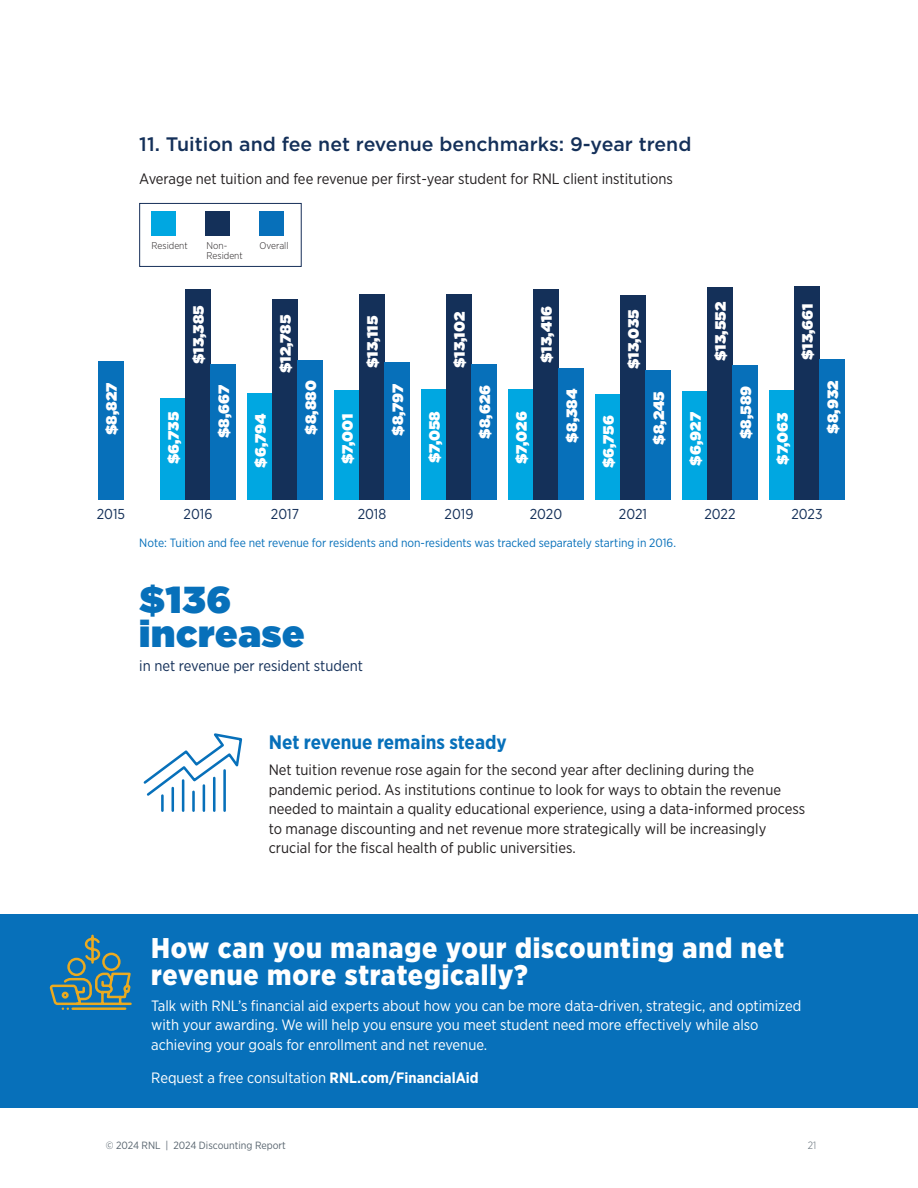
<style>
.page{position:relative;width:918px;height:1188px;background:#fff}
.page>*{position:absolute;margin:0;border:0;box-sizing:border-box;transform-origin:0 0}
.t1{font:900 37.5px/34.5px "Gotham";letter-spacing:.02em;color:#0770ba}
.t2{font:900 28.5px/27px "Gotham Narrow";letter-spacing:.03em;color:#fff}
.t3{font:500 19.5px "Gotham";color:#143059}
.t4{font:700 19.5px "Gotham Narrow";color:#0770ba}
.t5{font:15px/19.5px "Gotham Narrow";color:#231f20}
.t6{font:15px/19.5px "Gotham Narrow";color:#fff}
.t7{font:900 15px "Gotham";letter-spacing:.005em;color:#fff}
.t8{font:15px "Gotham Narrow";color:#143059}
.t9{font:14.4px "Gotham Narrow";color:#143059}
.t10{font:12px "Gotham Narrow";color:#0770ba}
.t11{font:10.5px "Gotham Narrow";color:#5a6670}
.t12{font:300 10.5px "Gotham Narrow";color:#5a6670}
.t13{font:300 9.75px/10.5px "Gotham Narrow";color:#231f20}
.s1{font-weight:700}
</style>
<div class="page">
<div style="left:152px;top:211px;width:24px;height:24px;background:#00a7e1"></div>
<div style="left:206px;top:211px;width:24px;height:24px;background:#143059"></div>
<div style="left:260px;top:211px;width:24px;height:24px;background:#0770ba"></div>
<div style="left:139px;top:203px;width:163px;height:64px;border:1px solid #172f59"></div>
<div style="left:0;top:914px;width:918px;height:193px;background:#0770ba"></div>
<svg style="left:50px;top:934px;width:82px;height:76px"></svg>
<svg style="left:143px;top:733px;width:100px;height:79px"></svg>
<div style="left:98px;top:361px;width:26px;height:139px;background:#0770ba"></div>
<div style="left:160px;top:398px;width:25px;height:102px;background:#00a7e1"></div>
<div style="left:185px;top:289px;width:26px;height:211px;background:#143059"></div>
<div style="left:211px;top:364px;width:25px;height:136px;background:#0770ba"></div>
<div style="left:247px;top:393px;width:25px;height:107px;background:#00a7e1"></div>
<div style="left:272px;top:299px;width:26px;height:201px;background:#143059"></div>
<div style="left:298px;top:360px;width:25px;height:140px;background:#0770ba"></div>
<div style="left:421px;top:389px;width:25px;height:111px;background:#00a7e1"></div>
<div style="left:446px;top:294px;width:26px;height:206px;background:#143059"></div>
<div style="left:472px;top:364px;width:25px;height:136px;background:#0770ba"></div>
<div style="left:508px;top:390px;width:25px;height:110px;background:#00a7e1"></div>
<div style="left:533px;top:289px;width:26px;height:211px;background:#143059"></div>
<div style="left:559px;top:368px;width:25px;height:132px;background:#0770ba"></div>
<div style="left:595px;top:394px;width:25px;height:106px;background:#00a7e1"></div>
<div style="left:620px;top:295px;width:26px;height:205px;background:#143059"></div>
<div style="left:646px;top:371px;width:25px;height:129px;background:#0770ba"></div>
<div style="left:682px;top:391px;width:25px;height:109px;background:#00a7e1"></div>
<div style="left:707px;top:287px;width:26px;height:213px;background:#143059"></div>
<div style="left:733px;top:365px;width:25px;height:135px;background:#0770ba"></div>
<div style="left:334px;top:390px;width:25px;height:110px;background:#00a7e1"></div>
<div style="left:359px;top:294px;width:26px;height:206px;background:#143059"></div>
<div style="left:385px;top:362px;width:25px;height:138px;background:#0770ba"></div>
<div style="left:769px;top:391px;width:25px;height:109px;background:#00a7e1"></div>
<div style="left:794px;top:286px;width:26px;height:214px;background:#143059"></div>
<div style="left:820px;top:359px;width:25px;height:141px;background:#0770ba"></div>
<h3 class="t3" style="left:139px;top:131px;width:554px">11. Tuition and fee net revenue benchmarks: 9-year trend</h3>
<p class="t5" style="left:139px;top:168px;width:535px">Average net tuition and fee revenue per first-year student for RNL client institutions</p>
<p class="t13" style="left:152px;top:240px;width:38px">Resident</p>
<p class="t13" style="left:207px;top:240px;width:38px">Non-<br>Resident</p>
<p class="t13" style="left:260px;top:240px;width:30px">Overall</p>
<p class="t7" style="left:101px;top:435px;width:54px;rotate:-90deg">$8,827</p>
<p class="t7" style="left:163px;top:464px;width:54px;rotate:-90deg">$6,735</p>
<p class="t7" style="left:188px;top:364px;width:61px;rotate:-90deg">$13,385</p>
<p class="t7" style="left:213px;top:438px;width:55px;rotate:-90deg">$8,667</p>
<p class="t7" style="left:250px;top:468px;width:56px;rotate:-90deg">$6,794</p>
<p class="t7" style="left:275px;top:373px;width:60px;rotate:-90deg">$12,785</p>
<p class="t7" style="left:300px;top:435px;width:56px;rotate:-90deg">$8,880</p>
<p class="t7" style="left:337px;top:464px;width:52px;rotate:-90deg">$7,001</p>
<p class="t7" style="left:362px;top:368px;width:54px;rotate:-90deg">$13,115</p>
<p class="t7" style="left:387px;top:436px;width:54px;rotate:-90deg">$8,797</p>
<p class="t7" style="left:424px;top:463px;width:54px;rotate:-90deg">$7,058</p>
<p class="t7" style="left:449px;top:368px;width:58px;rotate:-90deg">$13,102</p>
<p class="t7" style="left:474px;top:439px;width:55px;rotate:-90deg">$8,626</p>
<p class="t7" style="left:511px;top:464px;width:54px;rotate:-90deg">$7,026</p>
<p class="t7" style="left:536px;top:363px;width:59px;rotate:-90deg">$13,416</p>
<p class="t7" style="left:561px;top:443px;width:55px;rotate:-90deg">$8,384</p>
<p class="t7" style="left:598px;top:468px;width:55px;rotate:-90deg">$6,756</p>
<p class="t7" style="left:623px;top:369px;width:61px;rotate:-90deg">$13,035</p>
<p class="t7" style="left:648px;top:445px;width:55px;rotate:-90deg">$8,245</p>
<p class="t7" style="left:685px;top:466px;width:55px;rotate:-90deg">$6,927</p>
<p class="t7" style="left:710px;top:361px;width:61px;rotate:-90deg">$13,552</p>
<p class="t7" style="left:735px;top:439px;width:55px;rotate:-90deg">$8,589</p>
<p class="t9" style="left:97px;top:505px;width:30px">2015</p>
<p class="t9" style="left:184px;top:505px;width:30px">2016</p>
<p class="t9" style="left:271px;top:505px;width:30px">2017</p>
<p class="t9" style="left:358px;top:505px;width:30px">2018</p>
<p class="t9" style="left:445px;top:505px;width:30px">2019</p>
<p class="t9" style="left:530px;top:505px;width:34px">2020</p>
<p class="t9" style="left:619px;top:505px;width:30px">2021</p>
<p class="t10" style="left:139px;top:535px;width:538px">Note: Tuition and fee net revenue for residents and non-residents was tracked separately starting in 2016.</p>
<h1 class="t1" style="left:139px;top:582px;width:167px">$136 increase</h1>
<p class="t8" style="left:139px;top:657px;width:225px">in net revenue per resident student</p>
<p class="t9" style="left:704px;top:505px;width:33px">2022</p>
<p class="t7" style="left:772px;top:465px;width:54px;rotate:-90deg">$7,063</p>
<p class="t7" style="left:797px;top:360px;width:59px;rotate:-90deg">$13,661</p>
<p class="t7" style="left:822px;top:434px;width:54px;rotate:-90deg">$8,932</p>
<p class="t9" style="left:791px;top:505px;width:33px">2023</p>
<h3 class="t4" style="left:269px;top:730px;width:240px">Net revenue remains steady</h3>
<p class="t5" style="left:269px;top:760px;width:538px">Net tuition revenue rose again for the second year after declining during the pandemic period. As institutions continue to look for ways to obtain the revenue needed to maintain a quality educational experience, using a data-informed process to manage discounting and net revenue more strategically will be increasingly crucial for the fiscal health of public universities.</p>
<h2 class="t2" style="left:151px;top:934px;width:635px">How can you manage your discounting and net revenue more strategically?</h2>
<p class="t6" style="left:151px;top:995px;width:652px">Talk with RNL’s financial aid experts about how you can be more data-driven, strategic, and optimized with your awarding. We will help you ensure you meet student need more effectively while also achieving your goals for enrollment and net revenue.</p>
<p class="t6" style="left:151px;top:1067px;width:329px">Request a free consultation <span class="s1">RNL.com/FinancialAid</span></p>
<p class="t11" style="left:106px;top:1139px;width:182px">© 2024 RNL | 2024 Discounting Report</p>
<p class="t12" style="left:808px;top:1139px;width:10px">21</p>
</div>
